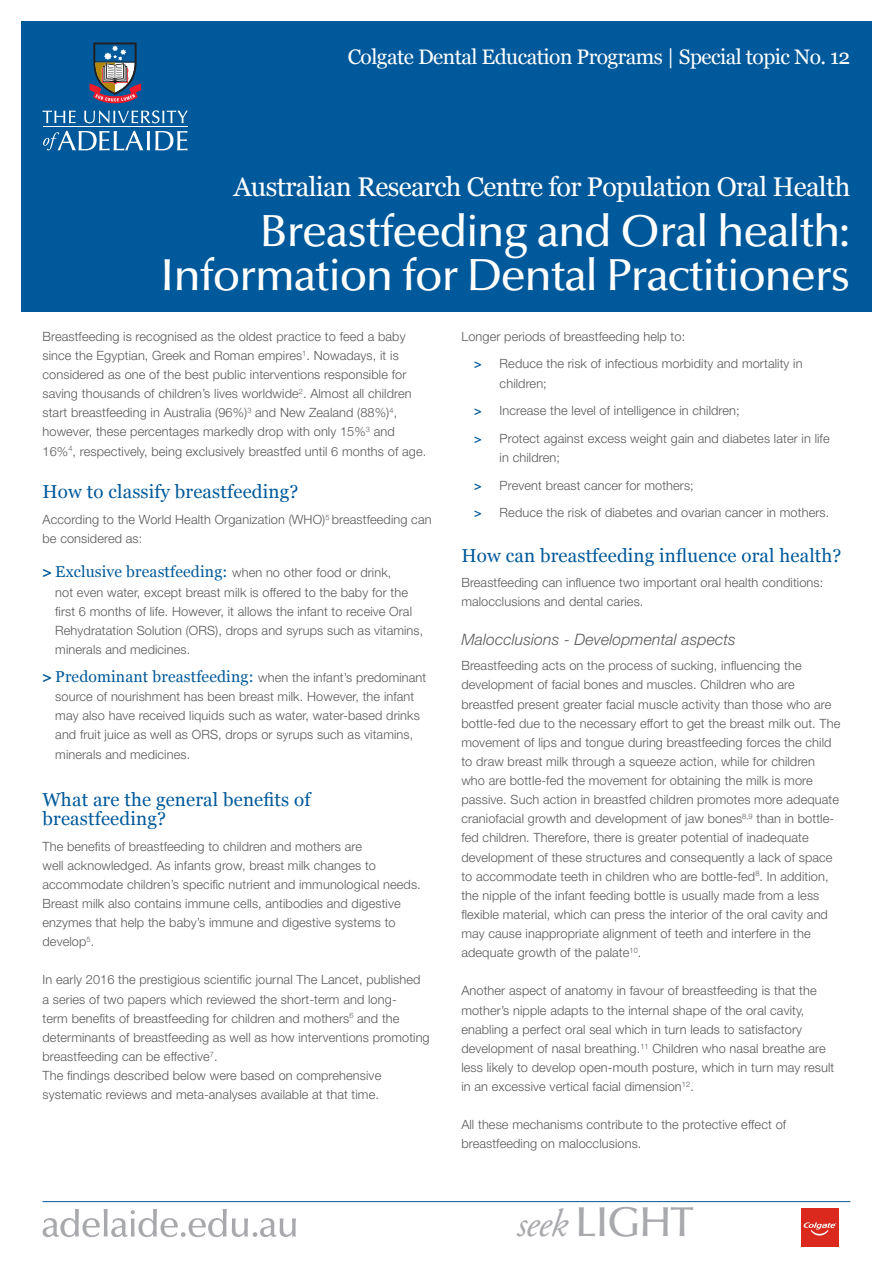
<style>
.page{position:relative;width:893px;height:1263px;background:#fff}
.page>*{position:absolute;margin:0;border:0;box-sizing:border-box;transform-origin:0 0}
.UoA_DL_Title{font:500 45px "Optima";letter-spacing:-.03em;color:#fff}
.UoA_DL_Title-2{font:500 42px "Optima";letter-spacing:-.03em;color:#a8a9ad}
.UoA_DL_Title-3{font:27px "Georgia";letter-spacing:-.025em;color:#fff}
.UoA_DL_Title-4{font:21px "Georgia";letter-spacing:-.025em;color:#fff}
.t1{font:18.75px/19.2px "Georgia";letter-spacing:.01em;color:#00599b}
.t2{font:15.75px "Georgia";letter-spacing:.01em;color:#00599b}
.t3{font:italic 300 15.75px "Helvetica Neue LT Std";letter-spacing:.01em;color:#57585a}
.List_Paragraph{font:300 12.75px/19.2px "Helvetica Neue LT Std";letter-spacing:.01em;color:#57585a}
.s1{font-family:"Helvetica Neue LT Std";font-weight:500}
.s2{font-family:"Helvetica Neue LT Std";font-weight:300;font-size:12.75px;color:#57585a}
.s3{font-weight:500;font-size:15.75px;color:#00599b}
.s4{font-family:"Georgia";font-weight:400;font-size:15.75px;color:#00599b}
.s5{font-weight:500;color:#00599b}
.s6{font-family:"Adobe Garamond Pro";font-weight:400;font-style:italic;font-size:39px}
</style>
<div class="page">
<div style="left:21px;top:21px;width:851px;height:290px;background:#00599b"></div>
<svg style="left:43px;top:111px;width:33px;height:12px"></svg>
<svg style="left:43px;top:131px;width:145px;height:19px"></svg>
<hr style="left:43px;top:127px;width:144px;height:1px;background:#fff">
<svg style="left:84px;top:110px;width:104px;height:13px"></svg>
<svg style="left:90px;top:43px;width:51px;height:60px"></svg>
<svg style="left:43px;top:1209px;width:253px;height:28px"></svg>
<hr style="left:43px;top:1201px;width:807px;height:1px;background:#00599b">
<img style="left:801px;top:1209px;width:38px;height:37px">
<p class="UoA_DL_Title-4" style="left:348px;top:41px;width:504px">Colgate Dental Education Programs | Special topic No. 12</p>
<p class="UoA_DL_Title-3" style="left:233px;top:167px;width:618px">Australian Research Centre for Population Oral Health</p>
<p class="UoA_DL_Title" style="left:260px;top:205px;width:592px">Breastfeeding and Oral health:</p>
<p class="UoA_DL_Title" style="left:160px;top:249px;width:692px">Information for Dental Practitioners</p>
<p class="List_Paragraph" style="left:43px;top:326px;width:385px">Breastfeeding is recognised as the oldest practice to feed a baby since the Egyptian, Greek and Roman empires<sup>1</sup>. Nowadays, it is considered as one of the best public interventions responsible for saving thousands of children’s lives worldwide<sup>2</sup>. Almost all children start breastfeeding in Australia (96%)<sup>3</sup> and New Zealand (88%)<sup>4</sup>, however, these percentages markedly drop with only 15%<sup>3</sup> and 16%<sup>4</sup>, respectively, being exclusively breastfed until 6 months of age.</p>
<p class="t1" style="left:43px;top:481px;width:257px">How to classify breastfeeding?</p>
<p class="List_Paragraph" style="left:43px;top:509px;width:391px">According to the World Health Organization (WHO)<sup>5</sup> breastfeeding can be considered as:</p>
<p class="t2" style="left:43px;top:560px;width:350px"><span class="s1">&gt;</span> Exclusive breastfeeding: <span class="s2">when no other food or drink,</span></p>
<p class="List_Paragraph" style="left:55px;top:582px;width:370px">not even water, except breast milk is offered to the baby for the first 6 months of life. However, it allows the infant to receive Oral Rehydratation Solution (ORS), drops and syrups such as vitamins, minerals and medicines.</p>
<p class="List_Paragraph" style="left:55px;top:668px;width:373px;text-indent:-13px"><span class="s3">&gt;</span> <span class="s4">Predominant breastfeeding:</span> when the infant’s predominant source of nourishment has been breast milk. However, the infant may also have received liquids such as water, water-based drinks and fruit juice as well as ORS, drops or syrups such as vitamins, minerals and medicines.</p>
<p class="t1" style="left:43px;top:789px;width:270px">What are the general benefits of breastfeeding?</p>
<p class="List_Paragraph" style="left:43px;top:836px;width:380px">The benefits of breastfeeding to children and mothers are<br>well acknowledged. As infants grow, breast milk changes to accommodate children’s specific nutrient and immunological needs.<br>Breast milk also contains immune cells, antibodies and digestive enzymes that help the baby’s immune and digestive systems to develop<sup>5</sup>.</p>
<p class="List_Paragraph" style="left:43px;top:970px;width:389px">In early 2016 the prestigious scientific journal The Lancet, published a series of two papers which reviewed the short-term and long-<br>term benefits of breastfeeding for children and mothers<sup>6</sup> and the determinants of breastfeeding as well as how interventions promoting breastfeeding can be effective<sup>7</sup>.</p>
<p class="List_Paragraph" style="left:43px;top:1065px;width:340px">The findings described below were based on comprehensive systematic reviews and meta-analyses available at that time.</p>
<p class="List_Paragraph" style="left:461px;top:326px;width:225px">Longer periods of breastfeeding help to:</p>
<p class="List_Paragraph" style="left:500px;top:354px;width:304px;text-indent:-26px"><span class="s5">&gt;</span> Reduce the risk of infectious morbidity and mortality in children;</p>
<p class="List_Paragraph" style="left:474px;top:401px;width:267px"><span class="s5">&gt;</span> Increase the level of intelligence in children;</p>
<p class="List_Paragraph" style="left:500px;top:428px;width:331px;text-indent:-26px"><span class="s5">&gt;</span> Protect against excess weight gain and diabetes later in life in children;</p>
<p class="List_Paragraph" style="left:474px;top:475px;width:221px"><span class="s5">&gt;</span> Prevent breast cancer for mothers;</p>
<p class="List_Paragraph" style="left:474px;top:503px;width:357px"><span class="s5">&gt;</span> Reduce the risk of diabetes and ovarian cancer in mothers.</p>
<p class="t1" style="left:461px;top:545px;width:382px">How can breastfeeding influence oral health?</p>
<p class="List_Paragraph" style="left:461px;top:573px;width:363px">Breastfeeding can influence two important oral health conditions: malocclusions and dental caries.</p>
<p class="t3" style="left:461px;top:630px;width:276px">Malocclusions - Developmental aspects</p>
<p class="List_Paragraph" style="left:461px;top:656px;width:380px">Breastfeeding acts on the process of sucking, influencing the development of facial bones and muscles. Children who are breastfed present greater facial muscle activity than those who are bottle-fed due to the necessary effort to get the breast milk out. The movement of lips and tongue during breastfeeding forces the child to draw breast milk through a squeeze action, while for children who are bottle-fed the movement for obtaining the milk is more passive. Such action in breastfed children promotes more adequate craniofacial growth and development of jaw bones<sup>8,9</sup> than in bottle&shy;fed children. Therefore, there is greater potential of inadequate development of these structures and consequently a lack of space to accommodate teeth in children who are bottle-fed<sup>8</sup>. In addition, the nipple of the infant feeding bottle is usually made from a less flexible material, which can press the interior of the oral cavity and may cause inappropriate alignment of teeth and interfere in the adequate growth of the palate<sup>10</sup>.</p>
<p class="List_Paragraph" style="left:461px;top:981px;width:374px">Another aspect of anatomy in favour of breastfeeding is that the mother’s nipple adapts to the internal shape of the oral cavity, enabling a perfect oral seal which in turn leads to satisfactory development of nasal breathing.<sup>11</sup> Children who nasal breathe are less likely to develop open-mouth posture, which in turn may result in an excessive vertical facial dimension<sup>12</sup>.</p>
<p class="List_Paragraph" style="left:461px;top:1115px;width:326px">All these mechanisms contribute to the protective effect of breastfeeding on malocclusions.</p>
<p class="UoA_DL_Title-2" style="left:517px;top:1199px;width:179px"><span class="s6">seek</span> LIGHT</p>
</div>
